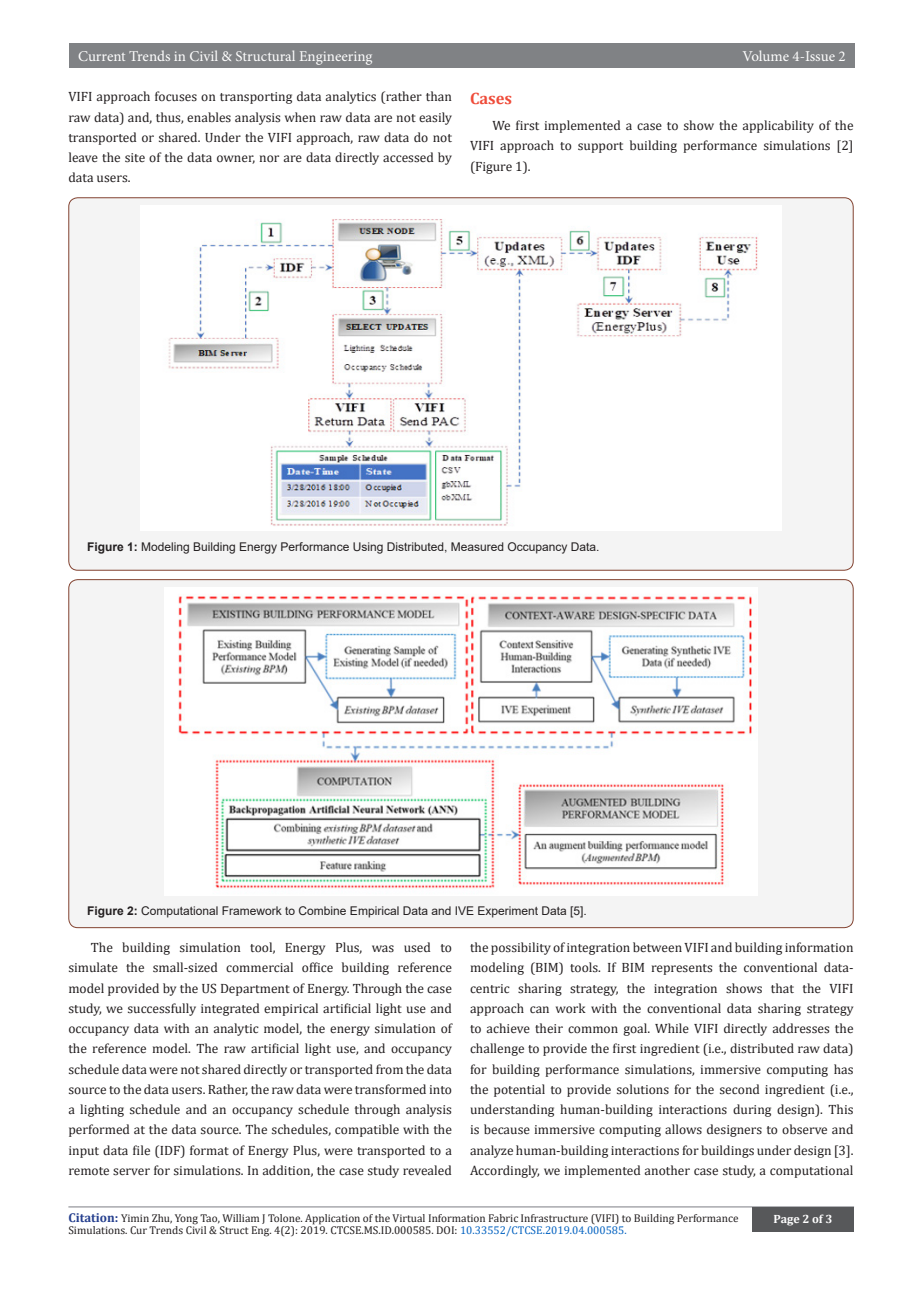
<style>
.page{position:relative;width:922px;height:1292px;background:#fff}
.page>*{position:absolute;margin:0;border:0;box-sizing:border-box;transform-origin:0 0}
.t1{font:700 16.5px "Cambria";color:#ef4c3a}
.t2{font:15px "Minion Pro";color:#fff}
.t3{font:13.5px/20.2px "Cambria";color:#231f20;text-align:justify}
.t4{font:12px "Arial";color:#231f20}
.t5{font:700 12px "Cambria";color:#fff}
.t6{font:11.25px/12px "Cambria";color:#231f20}
.s1{font-weight:700}
.s2{font-weight:700;font-size:12.75px;color:#253f8e}
.s3{color:#0563c1}
</style>
<div class="page">
<div style="left:69px;top:44px;width:785px;height:24px;background:#808285"></div>
<hr style="left:68px;top:1206px;width:786px;height:1px;background:#a8a9ad">
<div style="left:752px;top:1207px;width:102px;height:25px;background:#57585a"></div>
<div style="left:69px;top:198px;width:784px;height:372px;background:#f4f4f4;border-radius:9px"></div>
<img style="left:141px;top:206px;width:640px;height:324px">
<div style="left:69px;top:579px;width:784px;height:348px;background:#f4f4f4;border-radius:9px"></div>
<img style="left:165px;top:588px;width:592px;height:308px">
<p class="t2" style="left:78px;top:46px;width:296px">Current Trends in Civil &amp; Structural Engineering</p>
<p class="t2" style="left:742px;top:46px;width:105px">Volume 4-Issue 2</p>
<p class="t3" style="left:68px;top:87px;width:385px">VIFI approach focuses on transporting data analytics (rather than raw data) and, thus, enables analysis when raw data are not easily transported or shared. Under the VIFI approach, raw data do not leave the site of the data owner, nor are data directly accessed by data users.</p>
<p class="t1" style="left:470px;top:86px;width:44px">Cases</p>
<p class="t3" style="left:470px;top:115px;width:385px;text-indent:22px">We first implemented a case to show the applicability of the VIFI approach to support building performance simulations [2] (Figure 1).</p>
<p class="t4" style="left:87px;top:538px;width:514px"><span class="s1">Figure 1:</span> Modeling Building Energy Performance Using Distributed, Measured Occupancy Data.</p>
<p class="t4" style="left:87px;top:902px;width:501px"><span class="s1">Figure 2:</span> Computational Framework to Combine Empirical Data and IVE Experiment Data [5].</p>
<p class="t3" style="left:68px;top:937px;width:385px;text-indent:22px">The building simulation tool, Energy Plus, was used to simulate the small-sized commercial office building reference model provided by the US Department of Energy. Through the case study, we successfully integrated empirical artificial light use and occupancy data with an analytic model, the energy simulation of the reference model. The raw artificial light use, and occupancy schedule data were not shared directly or transported from the data source to the data users. Rather, the raw data were transformed into a lighting schedule and an occupancy schedule through analysis performed at the data source. The schedules, compatible with the input data file (IDF) format of Energy Plus, were transported to a remote server for simulations. In addition, the case study revealed</p>
<p class="t3" style="left:470px;top:937px;width:385px">the possibility of integration between VIFI and building information modeling (BIM) tools. If BIM represents the conventional data&shy;centric sharing strategy, the integration shows that the VIFI approach can work with the conventional data sharing strategy to achieve their common goal. While VIFI directly addresses the challenge to provide the first ingredient (i.e., distributed raw data) for building performance simulations, immersive computing has the potential to provide solutions for the second ingredient (i.e., understanding human-building interactions during design). This is because immersive computing allows designers to observe and analyze human-building interactions for buildings under design [3].<br>Accordingly, we implemented another case study, a computational</p>
<p class="t6" style="left:68px;top:1212px;width:671px"><span class="s2">Citation:</span> Yimin Zhu, Yong Tao, William J Tolone. Application of the Virtual Information Fabric Infrastructure (VIFI) to Building Performance<br>Simulations. Cur Trends Civil &amp; Struct Eng. 4(2): 2019. CTCSE.MS.ID.000585. DOI: <span class="s3">10.33552/CTCSE.2019.04.000585.</span></p>
<p class="t5" style="left:773px;top:1210px;width:60px">Page 2 of 3</p>
</div>
